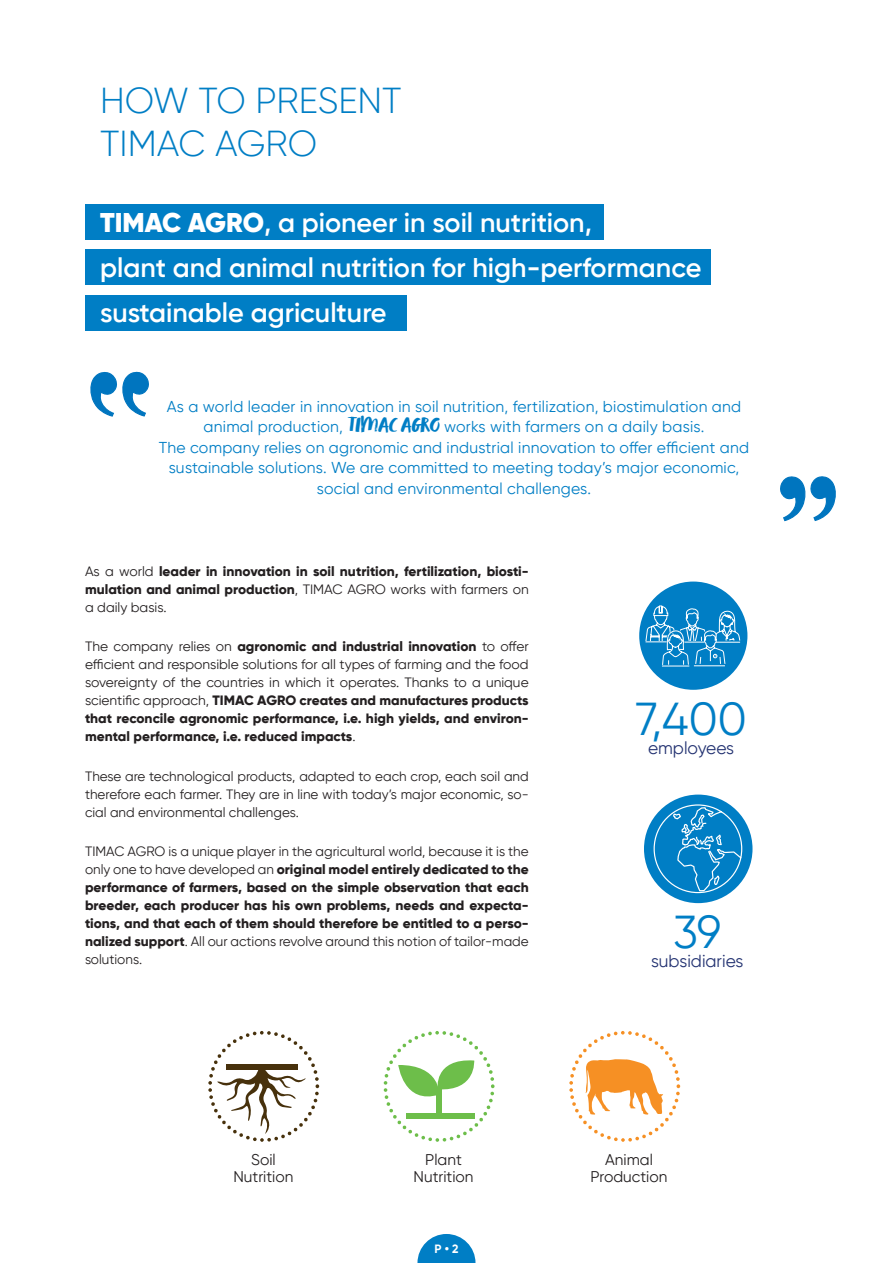
<style>
.page{position:relative;width:893px;height:1263px;background:#fff}
.page>*{position:absolute;margin:0;border:0;box-sizing:border-box;transform-origin:0 0}
.t1{font:46.05px "Gilroy";color:#007ec5}
.t2{font:300 36px "Gilroy";color:#007ec5}
.t3{font:600 27px "Gilroy";color:#fff}
.t4{font:17.4px "Gilroy";color:#243372}
.TEXTE_9_ss{font:15.75px/20.5px "Gilroy";letter-spacing:.015em;color:#007ec5;text-align:center}
.t5{font:15.45px "Gilroy";color:#231f20}
.TEXTE_9_ss-2{font:800 13.5px/18px "Gilroy";color:#231f20;text-align:justify}
.TEXTE_9_ss-3{font:13.5px/18px "Gilroy";color:#231f20;text-align:justify}
.t6{font:700 12px "Gilroy";color:#fff}
.s1{font-weight:900}
.s2{font-family:"Zooja Pro";font-size:21px}
.s3{font-weight:400}
</style>
<div class="page">
<svg style="left:417px;top:1234px;width:58px;height:29px"></svg>
<svg style="left:208px;top:1031px;width:111px;height:111px"></svg>
<svg style="left:384px;top:1031px;width:110px;height:111px"></svg>
<svg style="left:569px;top:1031px;width:111px;height:111px"></svg>
<div style="left:85px;top:204px;width:519px;height:36px;background:#007ec5"></div>
<div style="left:85px;top:249px;width:625px;height:36px;background:#007ec5"></div>
<div style="left:85px;top:295px;width:321px;height:36px;background:#007ec5"></div>
<div style="left:644px;top:794px;width:108px;height:109px;background:#007ec5;border-radius:50%"></div>
<svg style="left:653px;top:804px;width:90px;height:90px"></svg>
<div style="left:639px;top:581px;width:108px;height:109px;background:#007ec5;border-radius:50%"></div>
<svg style="left:645px;top:605px;width:96px;height:62px"></svg>
<svg style="left:90px;top:371px;width:59px;height:46px"></svg>
<svg style="left:780px;top:476px;width:56px;height:46px"></svg>
<p class="t2" style="left:100px;top:78px;width:303px">HOW TO PRESENT</p>
<p class="t2" style="left:100px;top:121px;width:219px">TIMAC AGRO</p>
<p class="t3" style="left:100px;top:206px;width:493px"><span class="s1">TIMAC AGRO</span>, a pioneer in soil nutrition,</p>
<p class="t3" style="left:100px;top:251px;width:603px">plant and animal nutrition for high-performance</p>
<p class="t3" style="left:100px;top:296px;width:288px">sustainable agriculture</p>
<p class="TEXTE_9_ss" style="left:159px;top:396px;width:592px">As a world leader in innovation in soil nutrition, fertilization, biostimulation and animal production, <span class="s2">TIMAC AGRO</span> works with farmers on a daily basis.<br>The company relies on agronomic and industrial innovation to offer efficient and sustainable solutions. We are committed to meeting today’s major economic, social and environmental challenges.</p>
<p class="TEXTE_9_ss-2" style="left:85px;top:562px;width:445px"><span class="s3">As a world</span> leader in innovation in soil nutrition, fertilization, biosti&shy;mulation and animal production<span class="s3">, TIMAC AGRO works with farmers on a daily basis.</span></p>
<p class="TEXTE_9_ss-2" style="left:85px;top:638px;width:445px"><span class="s3">The company relies on</span> agronomic and industrial innovation <span class="s3">to offer efficient and responsible solutions for all types of farming and the food sovereignty of the countries in which it operates. Thanks to a unique scientific approach,</span> TIMAC AGRO creates and manufactures products that reconcile agronomic performance, i.e. high yields, and environ&shy;mental performance, i.e. reduced impacts<span class="s3">.</span></p>
<p class="TEXTE_9_ss-3" style="left:85px;top:767px;width:445px">These are technological products, adapted to each crop, each soil and therefore each farmer. They are in line with today’s major economic, so&shy;cial and environmental challenges.</p>
<p class="TEXTE_9_ss-2" style="left:85px;top:842px;width:445px"><span class="s3">TIMAC AGRO is a unique player in the agricultural world, because it is the only one to have developed an</span> original model entirely dedicated to the performance of farmers, based on the simple observation that each breeder, each producer has his own problems, needs and expecta&shy;tions, and that each of them should therefore be entitled to a perso&shy;nalized support<span class="s3">. All our actions revolve around this notion of tailor-made solutions.</span></p>
<p class="t1" style="left:635px;top:690px;width:113px">7,400</p>
<p class="t4" style="left:648px;top:737px;width:88px">employees</p>
<p class="t1" style="left:673px;top:904px;width:49px">39</p>
<p class="t4" style="left:651px;top:950px;width:94px">subsidiaries</p>
<p class="t5" style="left:251px;top:1150px;width:26px">Soil</p>
<p class="t5" style="left:233px;top:1167px;width:61px">Nutrition</p>
<p class="t5" style="left:425px;top:1150px;width:38px">Plant</p>
<p class="t5" style="left:414px;top:1167px;width:61px">Nutrition</p>
<p class="t6" style="left:435px;top:1242px;width:25px">P • 2</p>
<p class="t5" style="left:605px;top:1150px;width:49px">Animal</p>
<p class="t5" style="left:591px;top:1167px;width:78px">Production</p>
</div>
